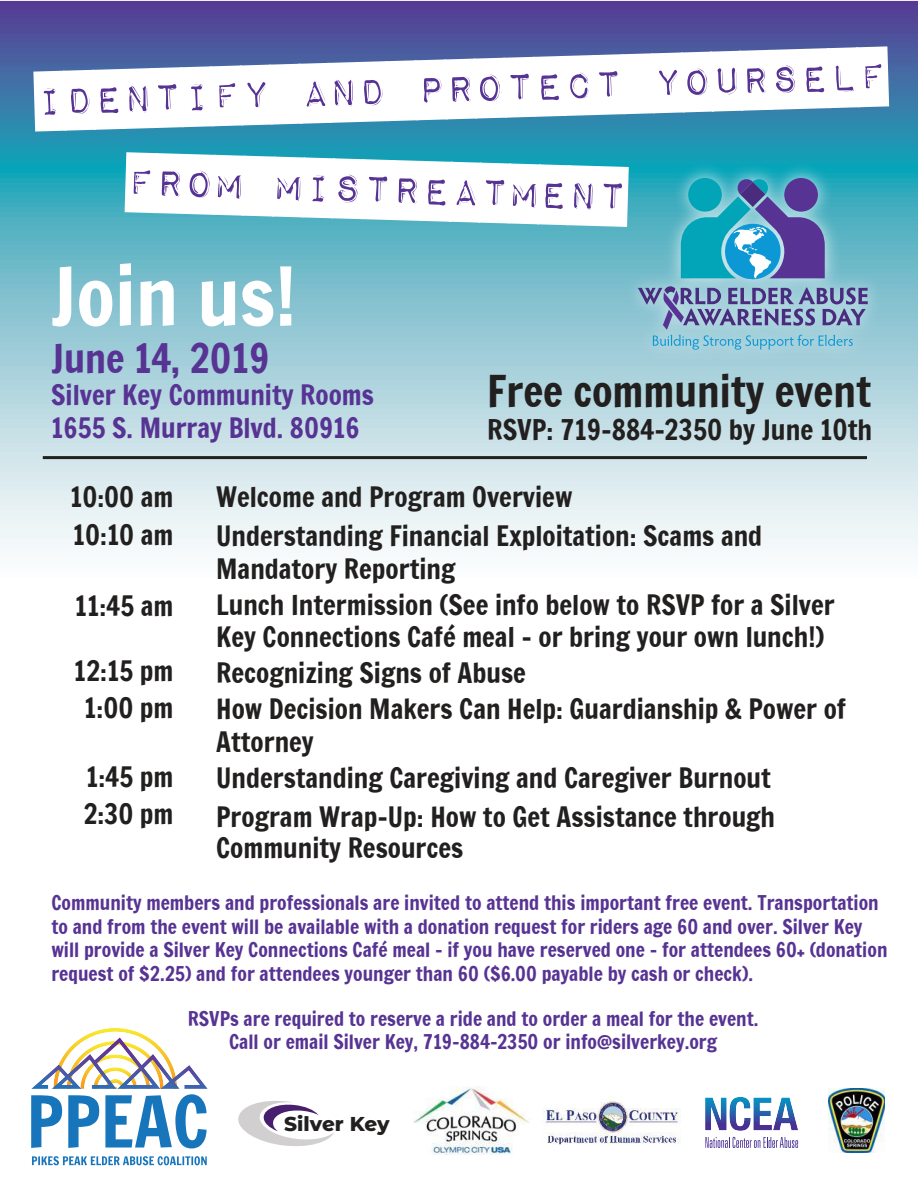
<style>
.page{position:relative;width:918px;height:1188px;background:#fff}
.page>*{position:absolute;margin:0;border:0;box-sizing:border-box;transform-origin:0 0}
.t1{font:78.75px "Francois One";color:#fff}
.t2{font:49.05px "Impact Label";color:#fff}
.t3{font:42px "Francois One";color:#221f1f}
.t4{font:39px "Francois One";color:#573393}
.t5{font:27.3px "Francois One";color:#221f1f}
.t6{font:27px/36px "Francois One";color:#221f1f}
.t7{font:27px/32.4px "Francois One";color:#573393}
.t8{font:800 20.1px "Montserrat";color:#221f1f}
.t9{font:19.5px/23.4px "Francois One";color:#573393}
</style>
<div class="page">
<img style="left:0;top:1px;width:918px;height:548px">
<svg style="left:705px;top:1137px;width:93px;height:11px"></svg>
<svg style="left:705px;top:1097px;width:93px;height:34px"></svg>
<img style="left:828px;top:1088px;width:57px;height:65px">
<img style="left:542px;top:1098px;width:139px;height:46px">
<img style="left:414px;top:1086px;width:115px;height:68px">
<img style="left:615px;top:155px;width:275px;height:217px">
<svg style="left:638px;top:286px;width:230px;height:64px;background:#8aa8c6"></svg>
<svg style="left:681px;top:178px;width:144px;height:102px;background:#478eba"></svg>
<img style="left:83px;top:1028px;width:64px;height:9px">
<svg style="left:31px;top:1095px;width:31px;height:53px"></svg>
<svg style="left:68px;top:1095px;width:31px;height:53px"></svg>
<svg style="left:105px;top:1094px;width:102px;height:54px"></svg>
<svg style="left:32px;top:1156px;width:175px;height:9px"></svg>
<img style="left:31px;top:1037px;width:177px;height:52px">
<svg style="left:41px;top:54px;width:844px;height:69px;background:#4c4f9b"></svg>
<svg style="left:129px;top:157px;width:496px;height:66px;background:#49569f"></svg>
<hr style="left:43px;top:456px;width:824px;height:3px;background:#221f1f">
<svg style="left:238px;top:1101px;width:96px;height:45px"></svg>
<h2 class="t2" style="left:34px;top:74px;width:854px;rotate:-2deg">Identify and Protect Yourself</h2>
<h2 class="t2" style="left:128px;top:151px;width:503px;rotate:2deg">from Mistreatment</h2>
<h1 class="t1" style="left:50px;top:242px;width:247px">Join us!</h1>
<h3 class="t4" style="left:51px;top:331px;width:220px">June 14, 2019</h3>
<h3 class="t7" style="left:51px;top:379px;width:324px">Silver Key Community Rooms<br>1655 S. Murray Blvd. 80916</h3>
<h3 class="t3" style="left:487px;top:363px;width:385px">Free community event</h3>
<h3 class="t5" style="left:487px;top:411px;width:387px">RSVP: 719-884-2350 by June 10th</h3>
<h3 class="t6" style="left:70px;top:479px;width:105px;line-height:37.5px">10:00 am<br>10:10 am</h3>
<h3 class="t6" style="left:75px;top:588px;width:100px">11:45 am</h3>
<h3 class="t6" style="left:74px;top:652px;width:101px;line-height:37.5px;text-align:center">12:15 pm<br>1:00 pm</h3>
<h3 class="t6" style="left:83px;top:758px;width:92px;line-height:37.5px">1:45 pm<br>2:30 pm</h3>
<h3 class="t6" style="left:216px;top:478px;width:548px;line-height:39px">Welcome and Program Overview<br>Understanding Financial Exploitation: Scams and</h3>
<h3 class="t6" style="left:216px;top:551px;width:620px">Mandatory Reporting<br>Lunch Intermission (See info below to RSVP for a Silver</h3>
<h3 class="t6" style="left:216px;top:619px;width:631px">Key Connections Café meal - or bring your own lunch!)<br>Recognizing Signs of Abuse<br>How Decision Makers Can Help: Guardianship &amp; Power of</h3>
<h3 class="t6" style="left:216px;top:724px;width:556px">Attorney<br>Understanding Caregiving and Caregiver Burnout</h3>
<h3 class="t6" style="left:216px;top:801px;width:561px;line-height:31.5px">Program Wrap-Up: How to Get Assistance through<br>Community Resources</h3>
<p class="t9" style="left:51px;top:891px;width:838px">Community members and professionals are invited to attend this important free event. Transportation to and from the event will be available with a donation request for riders age 60 and over. Silver Key will provide a Silver Key Connections Café meal – if you have reserved one – for attendees 60+ (donation request of $2.25) and for attendees younger than 60 ($6.00 payable by cash or check).</p>
<p class="t9" style="left:188px;top:1007px;width:572px;text-align:center">RSVPs are required to reserve a ride and to order a meal for the event.<br>Call or email Silver Key, 719-884-2350 or info@silverkey.org</p>
<p class="t8" style="left:284px;top:1115px;width:107px">Silver Key</p>
</div>
